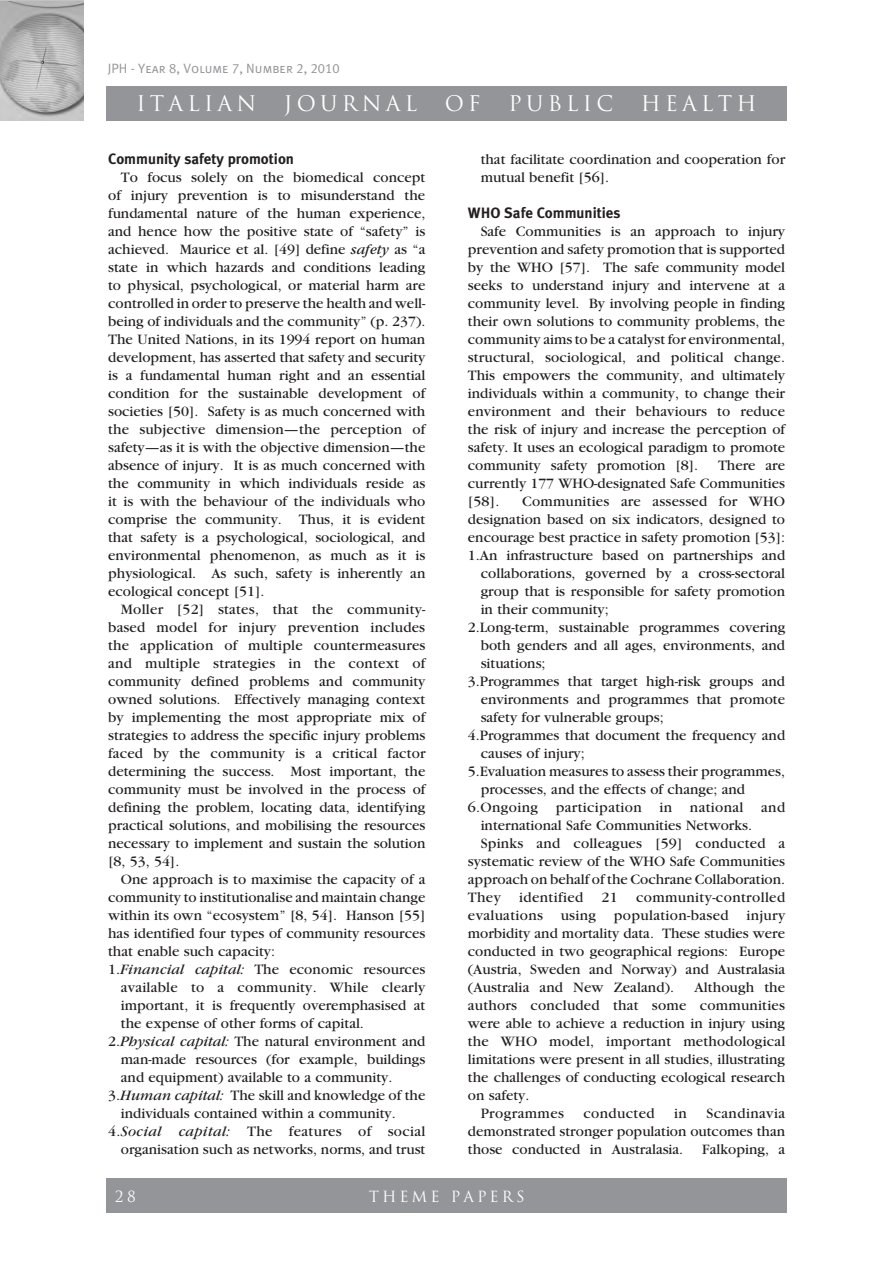
<style>
.page{position:relative;width:893px;height:1263px;background:#fff}
.page>*{position:absolute;margin:0;border:0;box-sizing:border-box;transform-origin:0 0}
.t1{font:21px "Trajan";letter-spacing:.2em;color:#fff}
.TESTO{font:15px/18px "Garamond";color:#231f20;text-align:justify}
.t2{font:700 15px "Meta Plus";color:#231f20}
.TESTO-2{font:15px "Garamond";letter-spacing:.025em;color:#231f20}
.t3{font:15px "Trajan";letter-spacing:.2em;color:#fff}
.t4{font:13.5px "Meta Plus Normal Caps";color:#939598}
.s1{font-style:italic}
</style>
<div class="page">
<div style="left:0;top:0;width:84px;height:5px;background:#c1c2c4"></div>
<img style="left:0;top:1px;width:84px;height:119px">
<div style="left:106px;top:1179px;width:681px;height:34px;background:#939598"></div>
<div style="left:106px;top:86px;width:681px;height:34px;background:#939598"></div>
<p class="t4" style="left:108px;top:60px;width:233px">JPH - Year 8, Volume 7, Number 2, 2010</p>
<h1 class="t1" style="left:136px;top:91px;width:121px">ITALIAN</h1>
<h1 class="t1" style="left:284px;top:91px;width:135px">JOURNAL</h1>
<h1 class="t1" style="left:445px;top:91px;width:37px">OF</h1>
<h1 class="t1" style="left:508px;top:91px;width:106px">PUBLIC</h1>
<h1 class="t1" style="left:641px;top:91px;width:117px">HEALTH</h1>
<p class="t2" style="left:108px;top:150px;width:187px">Community safety promotion</p>
<p class="TESTO" style="left:108px;top:168px;width:319px;text-indent:13px">To focus solely on the biomedical concept of injury prevention is to misunderstand the fundamental nature of the human experience, and hence how the positive state of “safety” is achieved. Maurice et al. [49] define <span class="s1">safety</span> as “a state in which hazards and conditions leading to physical, psychological, or material harm are controlled in order to preserve the health and well&shy;being of individuals and the community” (p. 237).<br>The United Nations, in its 1994 report on human development, has asserted that safety and security is a fundamental human right and an essential condition for the sustainable development of societies [50]. Safety is as much concerned with the subjective dimension—the perception of safety—as it is with the objective dimension—the absence of injury. It is as much concerned with the community in which individuals reside as it is with the behaviour of the individuals who comprise the community. Thus, it is evident that safety is a psychological, sociological, and environmental phenomenon, as much as it is physiological. As such, safety is inherently an ecological concept [51].</p>
<p class="TESTO" style="left:108px;top:600px;width:319px;text-indent:13px">Moller [52] states, that the community&shy;based model for injury prevention includes the application of multiple countermeasures and multiple strategies in the context of community defined problems and community owned solutions. Effectively managing context by implementing the most appropriate mix of strategies to address the specific injury problems faced by the community is a critical factor determining the success. Most important, the community must be involved in the process of defining the problem, locating data, identifying practical solutions, and mobilising the resources necessary to implement and sustain the solution [8, 53, 54].</p>
<p class="TESTO" style="left:108px;top:870px;width:319px;text-indent:13px">One approach is to maximise the capacity of a community to institutionalise and maintain change within its own “ecosystem” [8, 54]. Hanson [55] has identified four types of community resources that enable such capacity:</p>
<p class="TESTO" style="left:121px;top:960px;width:306px;text-indent:-13px">1.<span class="s1">Financial capital:</span> The economic resources available to a community. While clearly important, it is frequently overemphasised at the expense of other forms of capital.</p>
<p class="TESTO" style="left:121px;top:1032px;width:306px;text-indent:-13px">2.<span class="s1">Physical capital:</span> The natural environment and man-made resources (for example, buildings and equipment) available to a community.</p>
<p class="TESTO" style="left:121px;top:1086px;width:306px;text-indent:-13px">3.<span class="s1">Human capital:</span> The skill and knowledge of the individuals contained within a community.</p>
<p class="TESTO" style="left:108px;top:1122px;width:319px;text-align:right">4.<span class="s1">Social capital:</span> The features of social organisation such as networks, norms, and trust</p>
<p class="TESTO" style="left:481px;top:150px;width:306px">that facilitate coordination and cooperation for mutual benefit [56].</p>
<p class="t2" style="left:468px;top:204px;width:154px">WHO Safe Communities</p>
<p class="TESTO" style="left:468px;top:222px;width:319px;text-indent:13px">Safe Communities is an approach to injury prevention and safety promotion that is supported by the WHO [57]. The safe community model seeks to understand injury and intervene at a community level. By involving people in finding their own solutions to community problems, the community aims to be a catalyst for environmental, structural, sociological, and political change.<br>This empowers the community, and ultimately individuals within a community, to change their environment and their behaviours to reduce the risk of injury and increase the perception of safety. It uses an ecological paradigm to promote community safety promotion [8].</p>
<p class="TESTO" style="left:468px;top:456px;width:319px;text-indent:250px">There are currently 177 WHO-designated Safe Communities [58].</p>
<p class="TESTO" style="left:468px;top:492px;width:319px;text-indent:54px">Communities are assessed for WHO designation based on six indicators, designed to encourage best practice in safety promotion [53]:</p>
<p class="TESTO" style="left:481px;top:546px;width:306px;text-indent:-13px">1.An infrastructure based on partnerships and collaborations, governed by a cross-sectoral group that is responsible for safety promotion in their community;</p>
<p class="TESTO" style="left:481px;top:618px;width:306px;text-indent:-13px">2.Long-term, sustainable programmes covering both genders and all ages, environments, and situations;</p>
<p class="TESTO" style="left:481px;top:672px;width:306px;text-indent:-13px">3.Programmes that target high-risk groups and environments and programmes that promote safety for vulnerable groups;</p>
<p class="TESTO" style="left:481px;top:726px;width:306px;text-indent:-13px">4.Programmes that document the frequency and causes of injury;</p>
<p class="TESTO" style="left:481px;top:762px;width:306px;text-indent:-13px">5.Evaluation measures to assess their programmes, processes, and the effects of change; and</p>
<p class="TESTO" style="left:481px;top:798px;width:306px;text-indent:-13px">6.Ongoing participation in national and international Safe Communities Networks.</p>
<p class="TESTO" style="left:468px;top:834px;width:319px;text-indent:13px">Spinks and colleagues [59] conducted a systematic review of the WHO Safe Communities approach on behalf of the Cochrane Collaboration.<br>They identified 21 community-controlled evaluations using population-based injury morbidity and mortality data. These studies were conducted in two geographical regions: Europe (Austria, Sweden and Norway) and Australasia (Australia and New Zealand).</p>
<p class="TESTO" style="left:468px;top:978px;width:319px;text-indent:226px">Although the authors concluded that some communities were able to achieve a reduction in injury using the WHO model, important methodological limitations were present in all studies, illustrating the challenges of conducting ecological research on safety.</p>
<p class="TESTO-2" style="left:481px;top:1105px;width:85px">Programmes</p>
<p class="TESTO-2" style="left:583px;top:1105px;width:73px">conducted</p>
<p class="TESTO" style="left:674px;top:1104px;width:14px">in</p>
<p class="TESTO" style="left:468px;top:1104px;width:319px;text-indent:238px">Scandinavia demonstrated stronger population outcomes than those conducted in Australasia.</p>
<p class="TESTO" style="left:702px;top:1140px;width:84px">Falkoping, a</p>
<p class="t3" style="left:115px;top:1187px;width:23px">28</p>
<p class="t3" style="left:369px;top:1187px;width:157px">THEME PAPERS</p>
</div>
